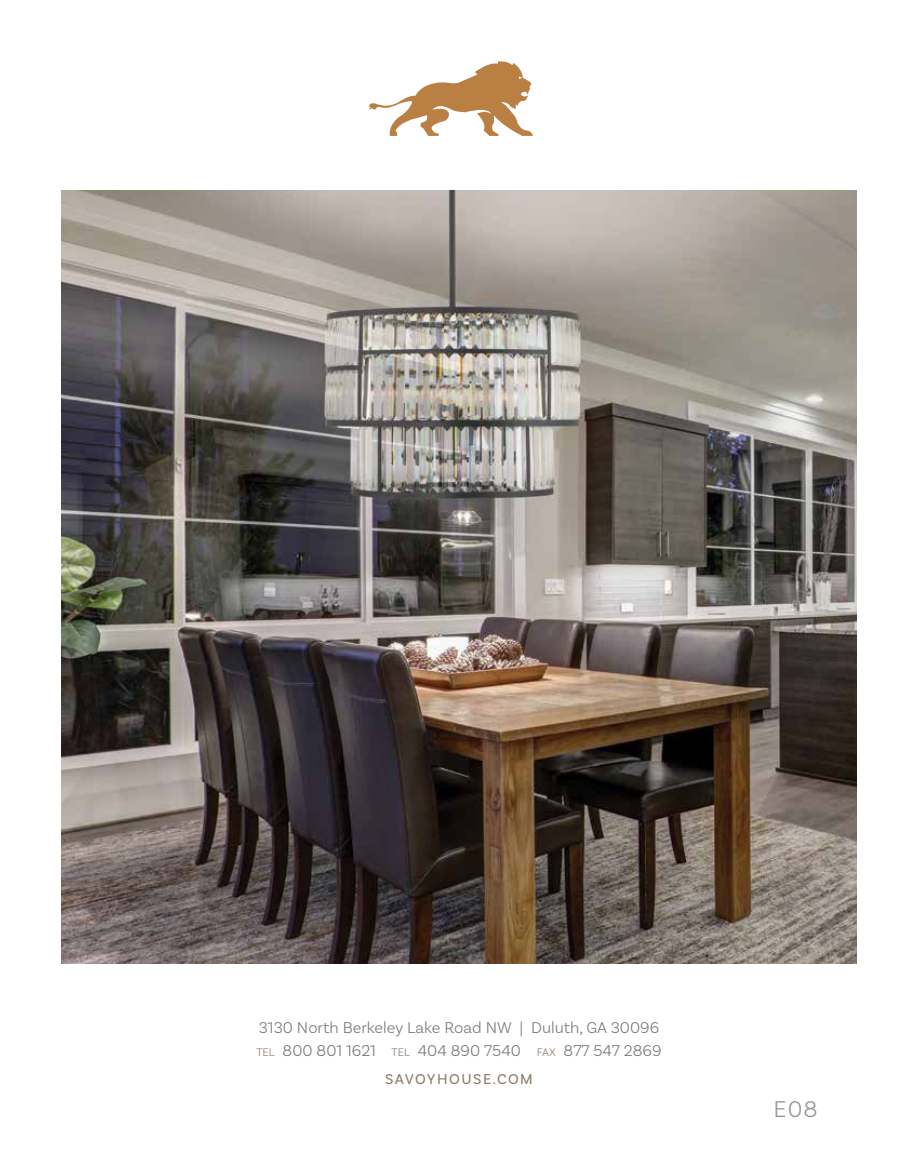
<style>
.page{position:relative;width:918px;height:1175px;background:#fff}
.page>*{position:absolute;margin:0;border:0;box-sizing:border-box;transform-origin:0 0}
.t1{font:300 24px "Basic Sans";color:#939598}
.t2{font:300 16.5px/22.5px "Basic Sans";color:#77787b}
.t3{font:15px "Basic Sans";letter-spacing:.1em;color:#8b7b6a}
.s1{font-size:11.55px;color:#8b7b6a}
</style>
<div class="page">
<svg style="left:368px;top:61px;width:165px;height:75px"></svg>
<img style="left:62px;top:191px;width:794px;height:772px">
<p class="t2" style="left:256px;top:1016px;width:407px">3130 North Berkeley Lake Road NW | Duluth, GA 30096<br><span class="s1">TEL</span> 800 801 1621 <span class="s1">TEL</span> 404 890 7540 <span class="s1">FAX</span> 877 547 2869</p>
<p class="t3" style="left:385px;top:1070px;width:149px">SAVOYHOUSE.COM</p>
<h1 class="t1" style="left:773px;top:1095px;width:46px">E08</h1>
</div>
